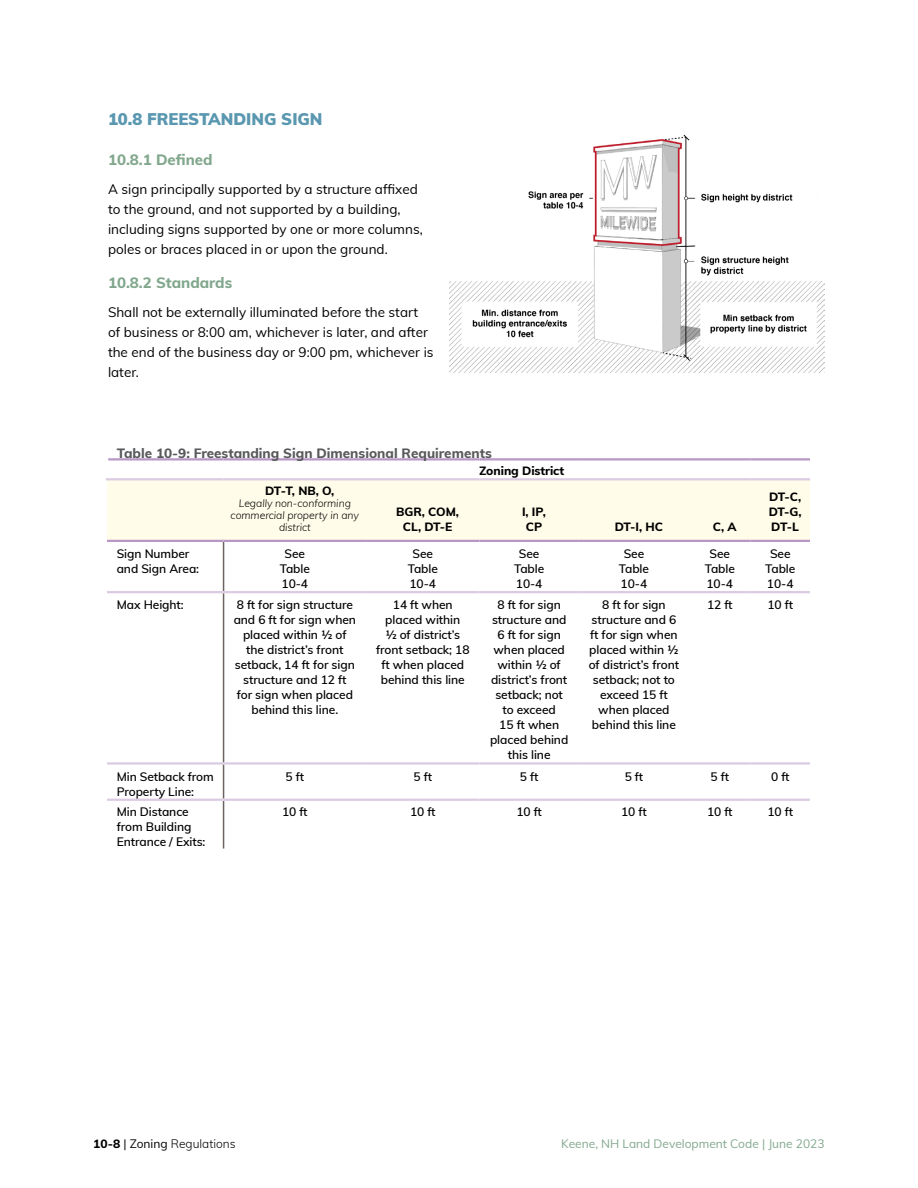
<style>
.page{position:relative;width:918px;height:1188px;background:#fff}
.page>*{position:absolute;margin:0;border:0;box-sizing:border-box;transform-origin:0 0}
._00_Section_Title{font:900 16.5px "Muli";color:#5a97b0}
._01_Section_Subtitle{font:800 15px "Muli";color:#81a78d}
._02_Body_Text__A__B{font:13.5px/20.1px "Muli";color:#000}
._05_Table_Title{font:800 13.5px "Muli";color:#58595b}
._01_Table_Text_Defau{font:600 12px/15px "Muli";letter-spacing:-.005em;color:#000;text-align:center}
._03_Use_Category_Hea{font:800 12px/15px "Muli";letter-spacing:-.005em;color:#000}
.t1{font:12px "Muli";color:#81a78d}
.t2{font:300 12px "Muli";color:#000}
._02_Table_Text_Light{font:italic 300 10.5px/12px "Muli";letter-spacing:-.005em;color:#000;text-align:center}
.s1{font-weight:800}
.s2{font-weight:400}
</style>
<div class="page">
<hr style="left:107px;top:540px;width:117px;height:2px;background:#b897c6">
<hr style="left:107px;top:591px;width:117px;height:2px;background:#dbcbe2">
<hr style="left:107px;top:762px;width:117px;height:3px;background:#dbcbe2">
<hr style="left:579px;top:799px;width:110px;height:2px;background:#dbcbe2">
<hr style="left:224px;top:540px;width:142px;height:2px;background:#b897c6">
<hr style="left:366px;top:540px;width:114px;height:2px;background:#b897c6">
<hr style="left:480px;top:540px;width:99px;height:2px;background:#b897c6">
<hr style="left:579px;top:540px;width:110px;height:2px;background:#b897c6">
<hr style="left:689px;top:540px;width:62px;height:2px;background:#b897c6">
<hr style="left:751px;top:540px;width:59px;height:2px;background:#b897c6">
<hr style="left:223px;top:542px;width:1px;height:49px;background:#6c6361">
<hr style="left:223px;top:593px;width:1px;height:169px;background:#6c6361">
<hr style="left:223px;top:765px;width:1px;height:34px;background:#6c6361">
<hr style="left:223px;top:801px;width:1px;height:48px;background:#6c6361">
<hr style="left:224px;top:591px;width:142px;height:2px;background:#dbcbe2">
<hr style="left:366px;top:591px;width:114px;height:2px;background:#dbcbe2">
<hr style="left:480px;top:591px;width:99px;height:2px;background:#dbcbe2">
<hr style="left:579px;top:591px;width:110px;height:2px;background:#dbcbe2">
<hr style="left:689px;top:591px;width:62px;height:2px;background:#dbcbe2">
<hr style="left:751px;top:591px;width:59px;height:2px;background:#dbcbe2">
<hr style="left:224px;top:762px;width:142px;height:3px;background:#dbcbe2">
<hr style="left:366px;top:762px;width:114px;height:3px;background:#dbcbe2">
<hr style="left:480px;top:762px;width:99px;height:3px;background:#dbcbe2">
<hr style="left:579px;top:762px;width:110px;height:3px;background:#dbcbe2">
<hr style="left:689px;top:762px;width:62px;height:3px;background:#dbcbe2">
<hr style="left:751px;top:762px;width:59px;height:3px;background:#dbcbe2">
<hr style="left:107px;top:799px;width:117px;height:2px;background:#dbcbe2">
<hr style="left:224px;top:799px;width:142px;height:2px;background:#dbcbe2">
<hr style="left:366px;top:799px;width:114px;height:2px;background:#dbcbe2">
<hr style="left:480px;top:799px;width:99px;height:2px;background:#dbcbe2">
<hr style="left:689px;top:799px;width:62px;height:2px;background:#dbcbe2">
<hr style="left:751px;top:799px;width:59px;height:2px;background:#dbcbe2">
<hr style="left:108px;top:458px;width:116px;height:3px;background:#b897c6">
<hr style="left:224px;top:458px;width:142px;height:3px;background:#b897c6">
<hr style="left:366px;top:458px;width:114px;height:3px;background:#b897c6">
<hr style="left:480px;top:458px;width:99px;height:3px;background:#b897c6">
<hr style="left:579px;top:458px;width:110px;height:3px;background:#b897c6">
<hr style="left:689px;top:458px;width:62px;height:3px;background:#b897c6">
<hr style="left:751px;top:458px;width:59px;height:3px;background:#b897c6">
<svg style="left:106px;top:459px;width:704px;height:82px"></svg>
<hr style="left:106px;top:478px;width:118px;height:2px;background:#dbcbe2">
<hr style="left:224px;top:478px;width:142px;height:2px;background:#dbcbe2">
<hr style="left:366px;top:478px;width:114px;height:2px;background:#dbcbe2">
<hr style="left:480px;top:478px;width:99px;height:2px;background:#dbcbe2">
<hr style="left:579px;top:478px;width:110px;height:2px;background:#dbcbe2">
<hr style="left:689px;top:478px;width:62px;height:2px;background:#dbcbe2">
<hr style="left:751px;top:478px;width:59px;height:2px;background:#dbcbe2">
<img style="left:449px;top:134px;width:376px;height:239px">
<p class="_00_Section_Title" style="left:108px;top:106px;width:216px">10.8 FREESTANDING SIGN</p>
<p class="_01_Section_Subtitle" style="left:108px;top:149px;width:106px">10.8.1 Defined</p>
<p class="_02_Body_Text__A__B" style="left:108px;top:178px;width:316px">A sign principally supported by a structure affixed to the ground, and not supported by a building, including signs supported by one or more columns, poles or braces placed in or upon the ground.</p>
<p class="_01_Section_Subtitle" style="left:108px;top:272px;width:126px">10.8.2 Standards</p>
<p class="_02_Body_Text__A__B" style="left:108px;top:301px;width:327px">Shall not be externally illuminated before the start of business or 8:00 am, whichever is later, and after the end of the business day or 9:00 pm, whichever is later.</p>
<p class="_05_Table_Title" style="left:117px;top:444px;width:377px">Table 10-9: Freestanding Sign Dimensional Requirements</p>
<p class="_03_Use_Category_Hea" style="left:479px;top:463px;width:87px">Zoning District</p>
<p class="_03_Use_Category_Hea" style="left:265px;top:483px;width:71px">DT-T, NB, O,</p>
<p class="_02_Table_Text_Light" style="left:231px;top:497px;width:130px">Legally non-conforming commercial property in any district</p>
<p class="_03_Use_Category_Hea" style="left:396px;top:504px;width:64px">BGR, COM,</p>
<p class="_03_Use_Category_Hea" style="left:522px;top:504px;width:25px">I, IP,</p>
<p class="_03_Use_Category_Hea" style="left:526px;top:519px;width:18px">CP</p>
<p class="_03_Use_Category_Hea" style="left:615px;top:519px;width:50px">DT-I, HC</p>
<p class="_03_Use_Category_Hea" style="left:713px;top:519px;width:25px">C, A</p>
<p class="_03_Use_Category_Hea" style="left:403px;top:519px;width:51px">CL, DT-E</p>
<p class="_03_Use_Category_Hea" style="left:769px;top:489px;width:34px">DT-C,<br>DT-G,</p>
<p class="_03_Use_Category_Hea" style="left:771px;top:519px;width:29px">DT-L</p>
<p class="_01_Table_Text_Defau" style="left:117px;top:546px;width:84px;text-align:left">Sign Number and Sign Area:</p>
<p class="_01_Table_Text_Defau" style="left:285px;top:546px;width:22px">See</p>
<p class="_01_Table_Text_Defau" style="left:280px;top:561px;width:32px">Table</p>
<p class="_01_Table_Text_Defau" style="left:282px;top:576px;width:28px">10-4</p>
<p class="_01_Table_Text_Defau" style="left:413px;top:546px;width:22px">See</p>
<p class="_01_Table_Text_Defau" style="left:408px;top:561px;width:32px">Table</p>
<p class="_01_Table_Text_Defau" style="left:410px;top:576px;width:28px">10-4</p>
<p class="_01_Table_Text_Defau" style="left:519px;top:546px;width:22px">See</p>
<p class="_01_Table_Text_Defau" style="left:514px;top:561px;width:32px">Table</p>
<p class="_01_Table_Text_Defau" style="left:516px;top:576px;width:28px">10-4</p>
<p class="_01_Table_Text_Defau" style="left:624px;top:546px;width:22px">See</p>
<p class="_01_Table_Text_Defau" style="left:619px;top:561px;width:32px">Table</p>
<p class="_01_Table_Text_Defau" style="left:621px;top:576px;width:28px">10-4</p>
<p class="_01_Table_Text_Defau" style="left:705px;top:546px;width:32px">See<br>Table<br>10-4</p>
<p class="_01_Table_Text_Defau" style="left:770px;top:546px;width:22px">See</p>
<p class="_01_Table_Text_Defau" style="left:765px;top:561px;width:32px;text-align:left">Table<br>10-4</p>
<p class="_01_Table_Text_Defau" style="left:117px;top:597px;width:69px">Max Height:</p>
<p class="_01_Table_Text_Defau" style="left:234px;top:597px;width:124px">8 ft for sign structure and 6 ft for sign when placed within ½ of the district’s front setback, 14 ft for sign structure and 12 ft<br>for sign when placed behind this line.</p>
<p class="_01_Table_Text_Defau" style="left:376px;top:597px;width:95px">14 ft when placed within<br>½ of district’s front setback; 18 ft when placed behind this line</p>
<p class="_01_Table_Text_Defau" style="left:490px;top:597px;width:80px">8 ft for sign structure and<br>6 ft for sign when placed within ½ of district’s front setback; not to exceed<br>15 ft when placed behind this line</p>
<p class="_01_Table_Text_Defau" style="left:589px;top:597px;width:92px">8 ft for sign structure and 6 ft for sign when placed within ½ of district’s front setback; not to exceed 15 ft when placed behind this line</p>
<p class="_01_Table_Text_Defau" style="left:707px;top:597px;width:27px">12 ft</p>
<p class="_01_Table_Text_Defau" style="left:767px;top:597px;width:27px">10 ft</p>
<p class="_01_Table_Text_Defau" style="left:117px;top:768px;width:99px;text-align:left">Min Setback from<br>Property Line:</p>
<p class="_01_Table_Text_Defau" style="left:286px;top:768px;width:20px">5 ft</p>
<p class="_01_Table_Text_Defau" style="left:414px;top:768px;width:20px">5 ft</p>
<p class="_01_Table_Text_Defau" style="left:520px;top:768px;width:20px">5 ft</p>
<p class="_01_Table_Text_Defau" style="left:625px;top:768px;width:20px">5 ft</p>
<p class="_01_Table_Text_Defau" style="left:711px;top:768px;width:20px">5 ft</p>
<p class="_01_Table_Text_Defau" style="left:771px;top:768px;width:20px">0 ft</p>
<p class="_01_Table_Text_Defau" style="left:117px;top:803px;width:90px;text-align:left">Min Distance from Building<br>Entrance / Exits:</p>
<p class="_01_Table_Text_Defau" style="left:282px;top:803px;width:27px">10 ft</p>
<p class="_01_Table_Text_Defau" style="left:410px;top:803px;width:27px">10 ft</p>
<p class="_01_Table_Text_Defau" style="left:516px;top:803px;width:27px">10 ft</p>
<p class="_01_Table_Text_Defau" style="left:621px;top:803px;width:27px">10 ft</p>
<p class="_01_Table_Text_Defau" style="left:707px;top:803px;width:27px">10 ft</p>
<p class="_01_Table_Text_Defau" style="left:767px;top:803px;width:27px">10 ft</p>
<p class="t2" style="left:93px;top:1135px;width:144px"><span class="s1">10-8</span> <span class="s2">| Zoning</span> Regulations</p>
<p class="t1" style="left:561px;top:1135px;width:265px">Keene, NH Land Development Code | June 2023</p>
</div>
